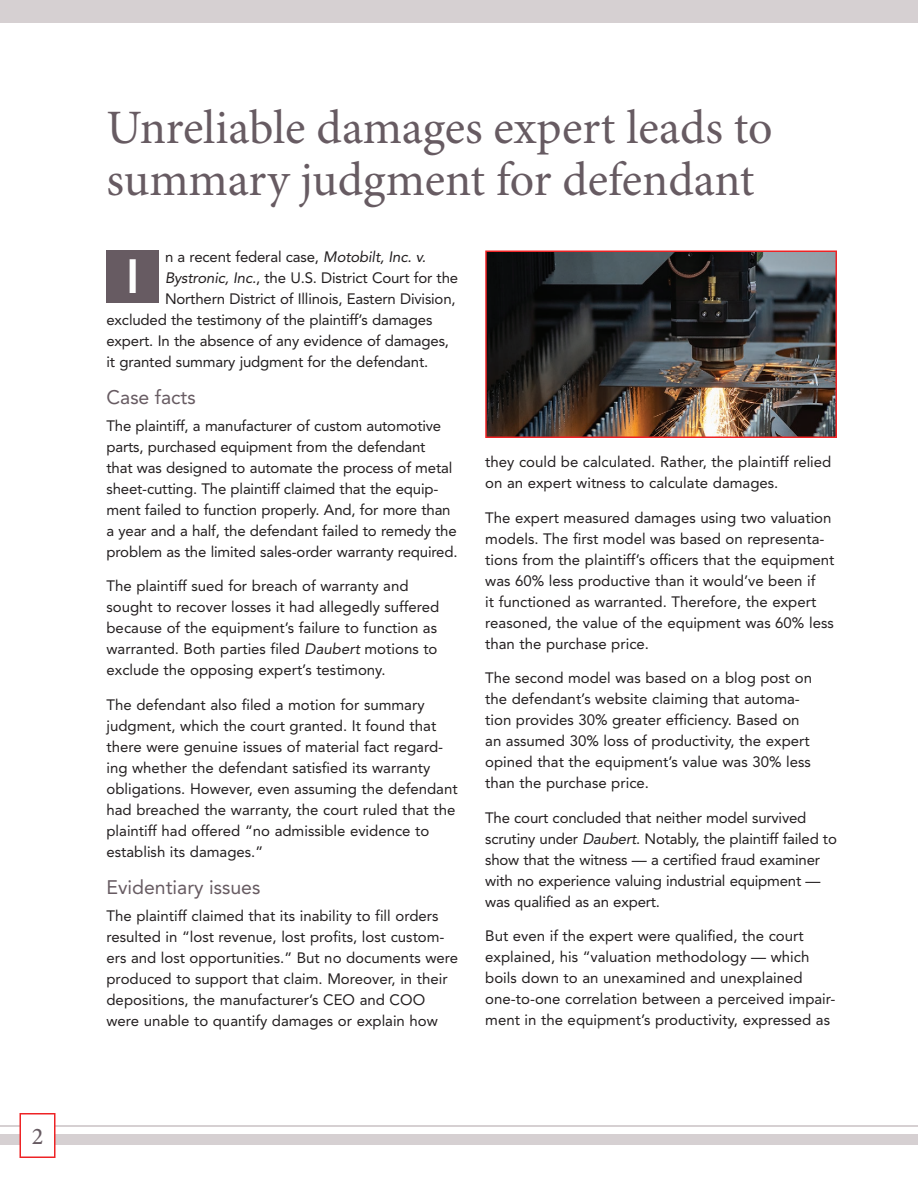
<style>
.page{position:relative;width:918px;height:1188px;background:#fff}
.page>*{position:absolute;margin:0;border:0;box-sizing:border-box;transform-origin:0 0}
.t1{font:48px/52.5px "Minion Pro";color:#675b62}
.t2{font:800 48px "Avenir";color:#fff}
.t3{font:500 24px "Minion Pro";color:#675b62}
.t4{font:19.5px "Avenir LT Std";color:#675b62}
.t5{font:15px/21px "Avenir LT Std";color:#231f20}
.s1{font-style:italic}
</style>
<div class="page">
<div style="left:0;top:1134px;width:918px;height:10px;background:#d6d0d2"></div>
<div style="left:0;top:0;width:918px;height:22px;background:#d6d0d2"></div>
<hr style="left:0;top:1125px;width:918px;height:1px;background:#d6d0d2">
<div style="left:20px;top:1114px;width:35px;height:43px;background:#fff"></div>
<div style="left:20px;top:1113px;width:36px;height:45px;border:2px solid #ee2325"></div>
<div style="left:106px;top:250px;width:53px;height:53px;background:#675b62"></div>
<img style="left:488px;top:253px;width:346px;height:182px">
<div style="left:485px;top:250px;width:352px;height:188px;border:2px solid #ee2325"></div>
<h2 class="t3" style="left:32px;top:1122px;width:13px">2</h2>
<h1 class="t1" style="left:106px;top:103px;width:668px">Unreliable damages expert leads to summary judgment for defendant</h1>
<p class="t5" style="left:165px;top:246px;width:263px">n a recent federal case, <span class="s1">Motobilt, Inc. v.</span></p>
<p class="t5" style="left:165px;top:267px;width:295px"><span class="s1">Bystronic, Inc.</span>, the U.S. District Court for the</p>
<p class="t5" style="left:165px;top:288px;width:292px">Northern District of Illinois, Eastern Division,</p>
<p class="t5" style="left:106px;top:309px;width:327px">excluded the testimony of the plaintiff’s damages</p>
<p class="t5" style="left:106px;top:330px;width:344px">expert. In the absence of any evidence of damages,</p>
<p class="t5" style="left:106px;top:351px;width:323px">it granted summary judgment for the defendant.</p>
<h3 class="t4" style="left:106px;top:386px;width:91px">Case facts</h3>
<p class="t5" style="left:106px;top:415px;width:353px">The plaintiff, a manufacturer of custom automotive parts, purchased equipment from the defendant<br>that was designed to automate the process of metal sheet-cutting. The plaintiff claimed that the equip&shy;ment failed to function properly. And, for more than a year and a half, the defendant failed to remedy the problem as the limited sales-order warranty required.</p>
<p class="t5" style="left:106px;top:576px;width:334px">The plaintiff sued for breach of warranty and sought to recover losses it had allegedly suffered because of the equipment’s failure to function as warranted. Both parties filed <span class="s1">Daubert</span> motions to exclude the opposing expert’s testimony.</p>
<p class="t5" style="left:106px;top:694px;width:353px">The defendant also filed a motion for summary judgment, which the court granted. It found that there were genuine issues of material fact regard&shy;ing whether the defendant satisfied its warranty obligations. However, even assuming the defendant had breached the warranty, the court ruled that the plaintiff had offered “no admissible evidence to establish its damages.”</p>
<h3 class="t4" style="left:106px;top:876px;width:155px">Evidentiary issues</h3>
<p class="t5" style="left:106px;top:905px;width:353px">The plaintiff claimed that its inability to fill orders resulted in “lost revenue, lost profits, lost custom&shy;ers and lost opportunities.” But no documents were produced to support that claim. Moreover, in their depositions, the manufacturer’s CEO and COO were unable to quantify damages or explain how</p>
<h1 class="t2" style="left:126px;top:239px;width:15px">I</h1>
<p class="t5" style="left:485px;top:452px;width:348px">they could be calculated. Rather, the plaintiff relied on an expert witness to calculate damages.</p>
<p class="t5" style="left:485px;top:507px;width:351px">The expert measured damages using two valuation models. The first model was based on representa&shy;tions from the plaintiff’s officers that the equipment was 60% less productive than it would’ve been if<br>it functioned as warranted. Therefore, the expert reasoned, the value of the equipment was 60% less than the purchase price.</p>
<p class="t5" style="left:485px;top:668px;width:328px">The second model was based on a blog post on the defendant’s website claiming that automa&shy;tion provides 30% greater efficiency. Based on an assumed 30% loss of productivity, the expert opined that the equipment’s value was 30% less than the purchase price.</p>
<p class="t5" style="left:485px;top:807px;width:353px">The court concluded that neither model survived scrutiny under <span class="s1">Daubert</span>. Notably, the plaintiff failed to show that the witness — a certified fraud examiner with no experience valuing industrial equipment — was qualified as an expert.</p>
<p class="t5" style="left:485px;top:926px;width:352px">But even if the expert were qualified, the court explained, his “valuation methodology — which boils down to an unexamined and unexplained one-to-one correlation between a perceived impair&shy;ment in the equipment’s productivity, expressed as</p>
</div>
